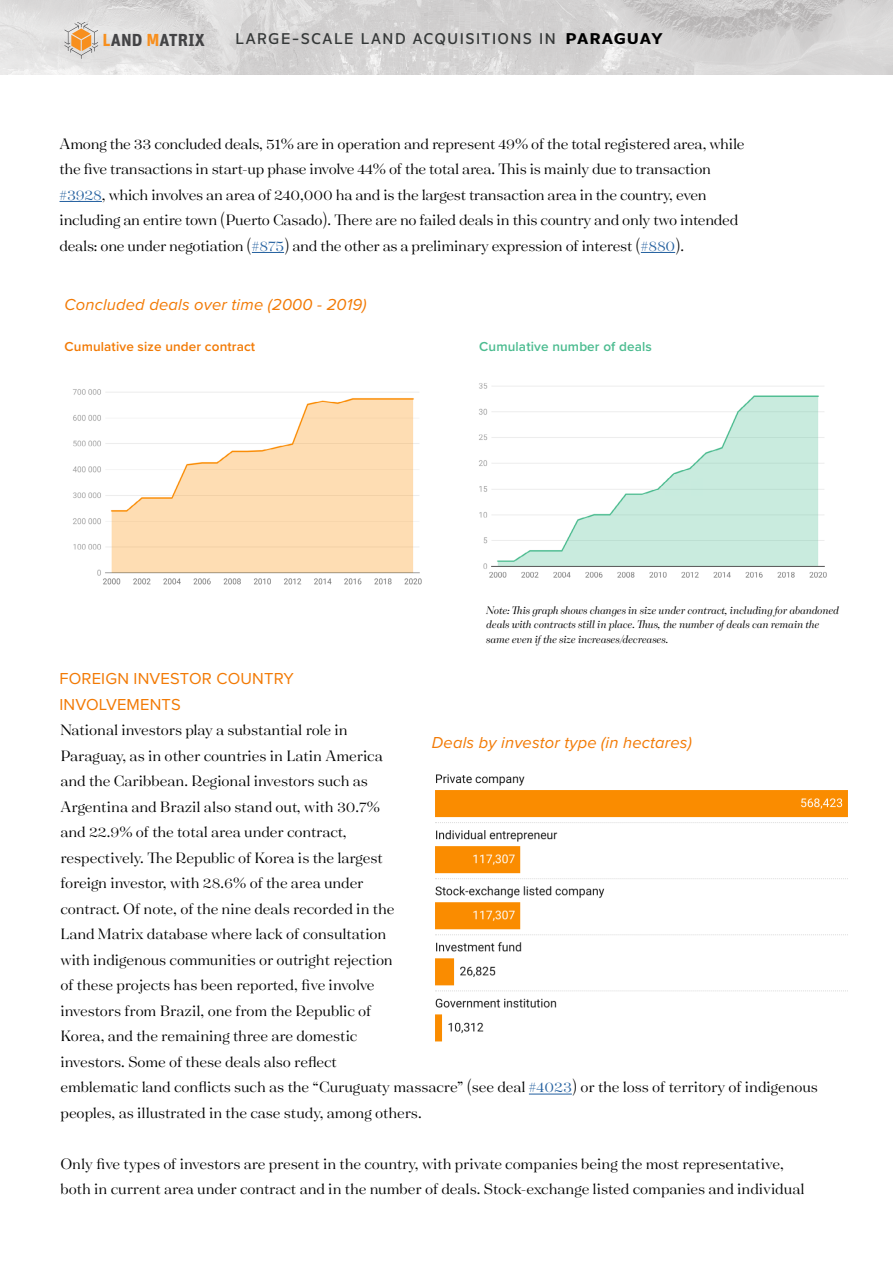
<style>
.page{position:relative;width:893px;height:1263px;background:#fff}
.page>*{position:absolute;margin:0;border:0;box-sizing:border-box;transform-origin:0 0}
.t1{font:700 17.55px "Unit";color:#434345}
.t2{font:16.5px/25.5px "Tenez";letter-spacing:-.01em;color:#000}
.t3{font:italic 16.5px "Proxima Nova";letter-spacing:.01em;color:#f27a05}
.t4{font:500 16.5px "Basic Gothic Pro";letter-spacing:.06em;color:#353838}
.t5{font:16.5px/25.5px "Proxima Nova";letter-spacing:.01em;color:#f27a05}
.t6{font:600 13.5px "Proxima Nova";letter-spacing:.01em;color:#f27a05}
.t7{font:600 13.5px "Proxima Nova";letter-spacing:.01em;color:#4cbc90}
.t8{font:italic 12px/14.4px "Tenez";letter-spacing:-.005em;color:#000}
.s1{color:#f78f1e}
.s2{font-weight:700;color:#000}
.s3{color:#215e9e}
</style>
<div class="page">
<img style="left:0;top:0;width:893px;height:75px">
<svg style="left:65px;top:22px;width:33px;height:37px"></svg>
<img style="left:435px;top:774px;width:413px;height:268px">
<hr style="left:529px;top:1094px;width:43px;height:1px;background:#215e9e">
<hr style="left:60px;top:201px;width:42px;height:1px;background:#215e9e">
<hr style="left:252px;top:252px;width:32px;height:1px;background:#215e9e">
<hr style="left:641px;top:252px;width:34px;height:1px;background:#215e9e">
<img style="left:72px;top:389px;width:350px;height:196px">
<img style="left:479px;top:383px;width:348px;height:195px">
<p class="t1" style="left:103px;top:29px;width:104px"><span class="s1">L</span>AND <span class="s1">M</span>ATRIX</p>
<p class="t4" style="left:235px;top:29px;width:429px">LARGE-SCALE LAND ACQUISITIONS IN <span class="s2">PARAGUAY</span></p>
<p class="t2" style="left:60px;top:130px;width:686px">Among the 33 concluded deals, 51% are in operation and represent 49% of the total registered area, while the five transactions in start-up phase involve 44% of the total area. This is mainly due to transaction <span class="s3">#3928</span>, which involves an area of 240,000 ha and is the largest transaction area in the country, even including an entire town (Puerto Casado). There are no failed deals in this country and only two intended deals: one under negotiation (<span class="s3">#875</span>) and the other as a preliminary expression of interest (<span class="s3">#880</span>).</p>
<p class="t3" style="left:65px;top:292px;width:304px">Concluded deals over time (2000 - 2019)</p>
<p class="t6" style="left:65px;top:336px;width:192px">Cumulative size under contract</p>
<p class="t7" style="left:479px;top:336px;width:174px">Cumulative number of deals</p>
<p class="t8" style="left:486px;top:603px;width:354px">Note: This graph shows changes in size under contract, including for abandoned deals with contracts still in place. Thus, the number of deals can remain the same even if the size increases/decreases.</p>
<p class="t5" style="left:60px;top:665px;width:236px">FOREIGN INVESTOR COUNTRY<br>INVOLVEMENTS</p>
<p class="t2" style="left:60px;top:717px;width:759px">National investors play a substantial role in<br>Paraguay, as in other countries in Latin America<br>and the Caribbean. Regional investors such as<br>Argentina and Brazil also stand out, with 30.7%<br>and 22.9% of the total area under contract,<br>respectively. The Republic of Korea is the largest<br>foreign investor, with 28.6% of the area under<br>contract. Of note, of the nine deals recorded in the<br>Land Matrix database where lack of consultation<br>with indigenous communities or outright rejection<br>of these projects has been reported, five involve<br>investors from Brazil, one from the Republic of<br>Korea, and the remaining three are domestic<br>investors. Some of these deals also reflect<br>emblematic land conflicts such as the “Curuguaty massacre” (see deal <span class="s3">#4023</span>) or the loss of territory of indigenous peoples, as illustrated in the case study, among others.</p>
<p class="t2" style="left:60px;top:1150px;width:745px">Only five types of investors are present in the country, with private companies being the most representative, both in current area under contract and in the number of deals. Stock-exchange listed companies and individual</p>
<p class="t3" style="left:432px;top:730px;width:261px">Deals by investor type (in hectares)</p>
</div>
